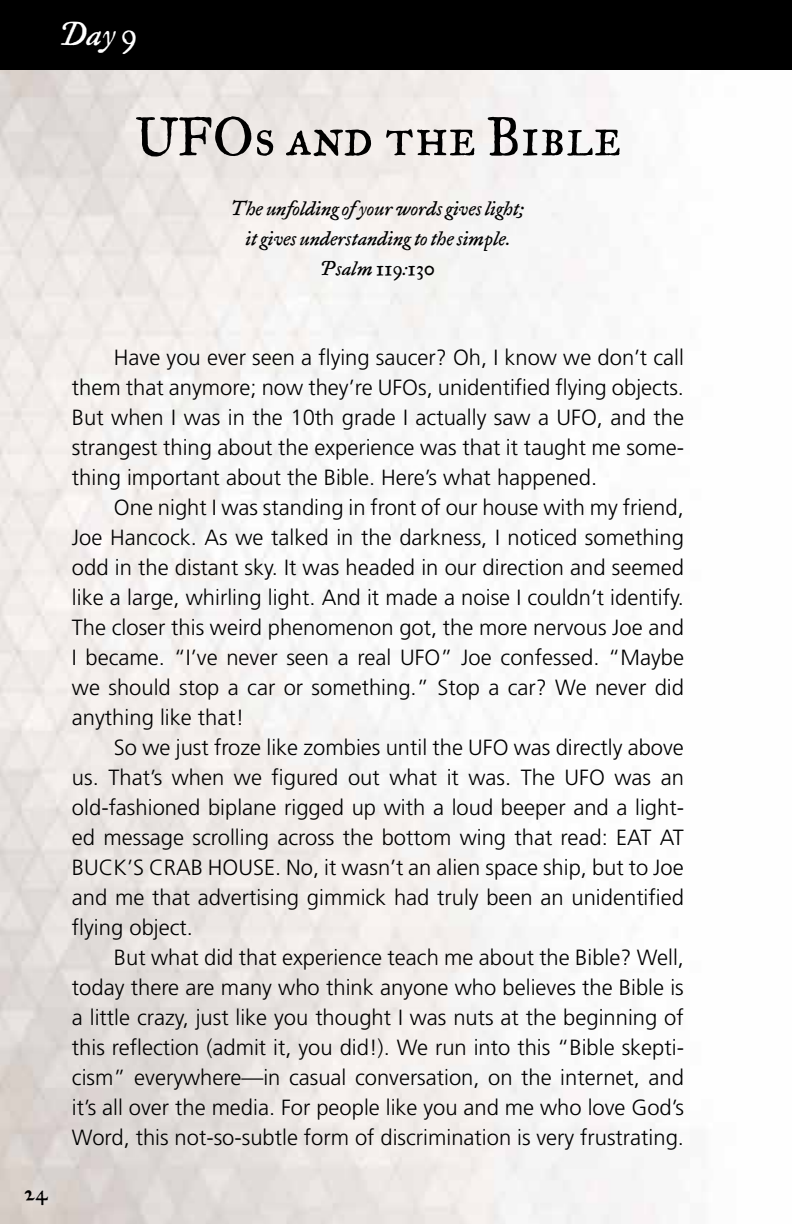
<style>
.page{position:relative;width:792px;height:1224px;background:#fff}
.page>*{position:absolute;margin:0;border:0;box-sizing:border-box;transform-origin:0 0}
.t1{font:60px "Historical Fell Type Roman SC";color:#000}
.t2{font:italic 36px "Historical Fell Type";color:#fff}
.t3{font:24px "Historical Fell Type Roman";color:#000}
.t4{font:300 22px/30px "Frutiger";color:#000;text-align:justify}
.t5{font:italic 22px/30px "Historical Fell Type";color:#000;text-align:center}
</style>
<div class="page">
<div style="left:0;top:0;width:792px;height:70px;background:#000"></div>
<h2 class="t2" style="left:61px;top:11px;width:78px">Day 9</h2>
<h1 class="t1" style="left:135px;top:102px;width:488px">UFOs and the Bible</h1>
<p class="t5" style="left:232px;top:193px;width:294px">The unfolding of your words gives light; it gives understanding to the simple.<br>Psalm 119:130</p>
<p class="t3" style="left:24px;top:1178px;width:25px">24</p>
<p class="t4" style="left:72px;top:343px;width:614px;text-indent:42px">Have you ever seen a flying saucer? Oh, I know we don’t call them that anymore; now they’re UFOs, unidentified flying objects.<br>But when I was in the 10th grade I actually saw a UFO, and the strangest thing about the experience was that it taught me some&shy;thing important about the Bible. Here’s what happened.</p>
<p class="t4" style="left:72px;top:493px;width:614px;text-indent:42px">One night I was standing in front of our house with my friend, Joe Hancock. As we talked in the darkness, I noticed something odd in the distant sky. It was headed in our direction and seemed like a large, whirling light. And it made a noise I couldn’t identify.<br>The closer this weird phenomenon got, the more nervous Joe and I became. “I’ve never seen a real UFO” Joe confessed. “Maybe we should stop a car or something.” Stop a car? We never did anything like that!</p>
<p class="t4" style="left:72px;top:733px;width:614px;text-indent:42px">So we just froze like zombies until the UFO was directly above us. That’s when we figured out what it was. The UFO was an old-fashioned biplane rigged up with a loud beeper and a light&shy;ed message scrolling across the bottom wing that read: EAT AT BUCK’S CRAB HOUSE. No, it wasn’t an alien space ship, but to Joe and me that advertising gimmick had truly been an unidentified flying object.</p>
<p class="t4" style="left:72px;top:943px;width:614px;text-indent:42px">But what did that experience teach me about the Bible? Well, today there are many who think anyone who believes the Bible is a little crazy, just like you thought I was nuts at the beginning of this reflection (admit it, you did!). We run into this “Bible skepti&shy;cism” everywhere—in casual conversation, on the internet, and it’s all over the media. For people like you and me who love God’s Word, this not-so-subtle form of discrimination is very frustrating.</p>
</div>
